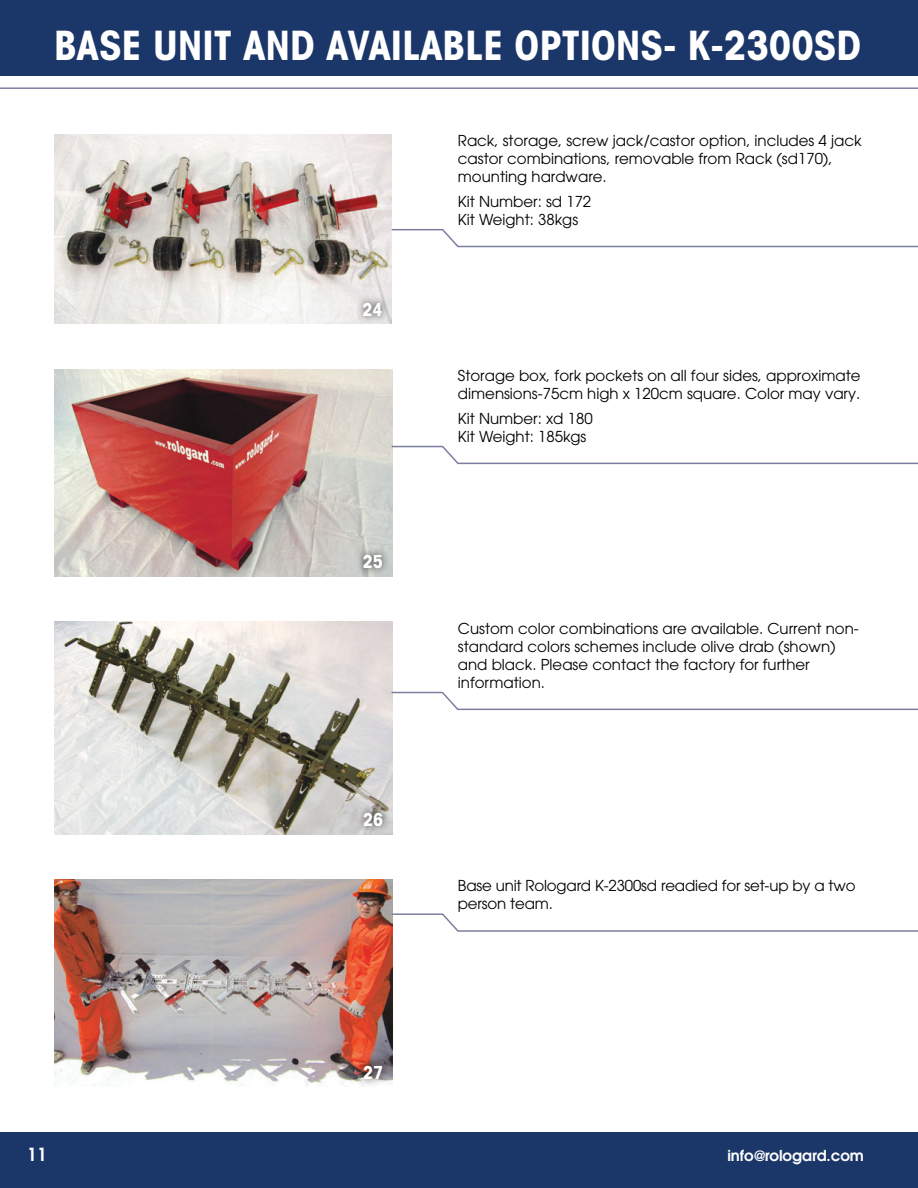
<style>
.page{position:relative;width:918px;height:1188px;background:#fff}
.page>*{position:absolute;margin:0;border:0;box-sizing:border-box;transform-origin:0 0}
.t1{font:700 condensed 40.5px "Avant Garde";color:#fff}
.t2{font:700 condensed 18px "Avant Garde";color:#fff}
.t3{font:600 18px "Avant Garde";color:#fff}
.t4{font:15px/18px "Avant Garde";color:#000}
.t5{font:600 15px "Avant Garde";color:#fff}
</style>
<div class="page">
<div style="left:0;top:1132px;width:918px;height:56px;background:#1b3668"></div>
<div style="left:0;top:0;width:918px;height:76px;background:#1b3668"></div>
<hr style="left:0;top:87px;width:918px;height:2px;background:#7c7e9f">
<img style="left:54px;top:134px;width:338px;height:190px">
<svg style="left:390px;top:228px;width:528px;height:20px"></svg>
<img style="left:55px;top:369px;width:337px;height:208px">
<svg style="left:390px;top:445px;width:528px;height:20px"></svg>
<img style="left:54px;top:622px;width:339px;height:212px">
<svg style="left:390px;top:691px;width:528px;height:20px"></svg>
<img style="left:54px;top:880px;width:339px;height:207px">
<svg style="left:390px;top:913px;width:528px;height:20px"></svg>
<div style="left:355px;top:295px;width:34px;height:29px;background:#000;opacity:.75"></div>
<div style="left:356px;top:547px;width:34px;height:30px;background:#000;opacity:.75"></div>
<div style="left:356px;top:805px;width:35px;height:29px;background:#000;opacity:.75"></div>
<div style="left:356px;top:1057px;width:34px;height:30px;background:#000;opacity:.75"></div>
<h1 class="t1" style="left:54px;top:19px;width:809px">BASE UNIT AND AVAILABLE OPTIONS- K-2300SD</h1>
<p class="t2" style="left:362px;top:298px;width:22px">24</p>
<p class="t2" style="left:363px;top:550px;width:22px">25</p>
<p class="t2" style="left:363px;top:808px;width:22px">26</p>
<p class="t2" style="left:363px;top:1061px;width:22px">27</p>
<p class="t4" style="left:458px;top:132px;width:405px">Rack, storage, screw jack/castor option, includes 4 jack castor combinations, removable from Rack (sd170), mounting hardware.</p>
<p class="t4" style="left:458px;top:192px;width:135px">Kit Number: sd 172<br>Kit Weight: 38kgs</p>
<p class="t4" style="left:458px;top:366px;width:404px">Storage box, fork pockets on all four sides, approximate dimensions-75cm high x 120cm square. Color may vary.</p>
<p class="t4" style="left:458px;top:409px;width:136px">Kit Number: xd 180<br>Kit Weight: 185kgs</p>
<p class="t4" style="left:458px;top:619px;width:403px">Custom color combinations are available. Current non&shy;standard colors schemes include olive drab (shown) and black. Please contact the factory for further information.</p>
<p class="t4" style="left:458px;top:877px;width:399px">Base unit Rologard K-2300sd readied for set-up by a two person team.</p>
<p class="t3" style="left:27px;top:1143px;width:22px">11</p>
<p class="t5" style="left:727px;top:1146px;width:138px">info@rologard.com</p>
</div>
